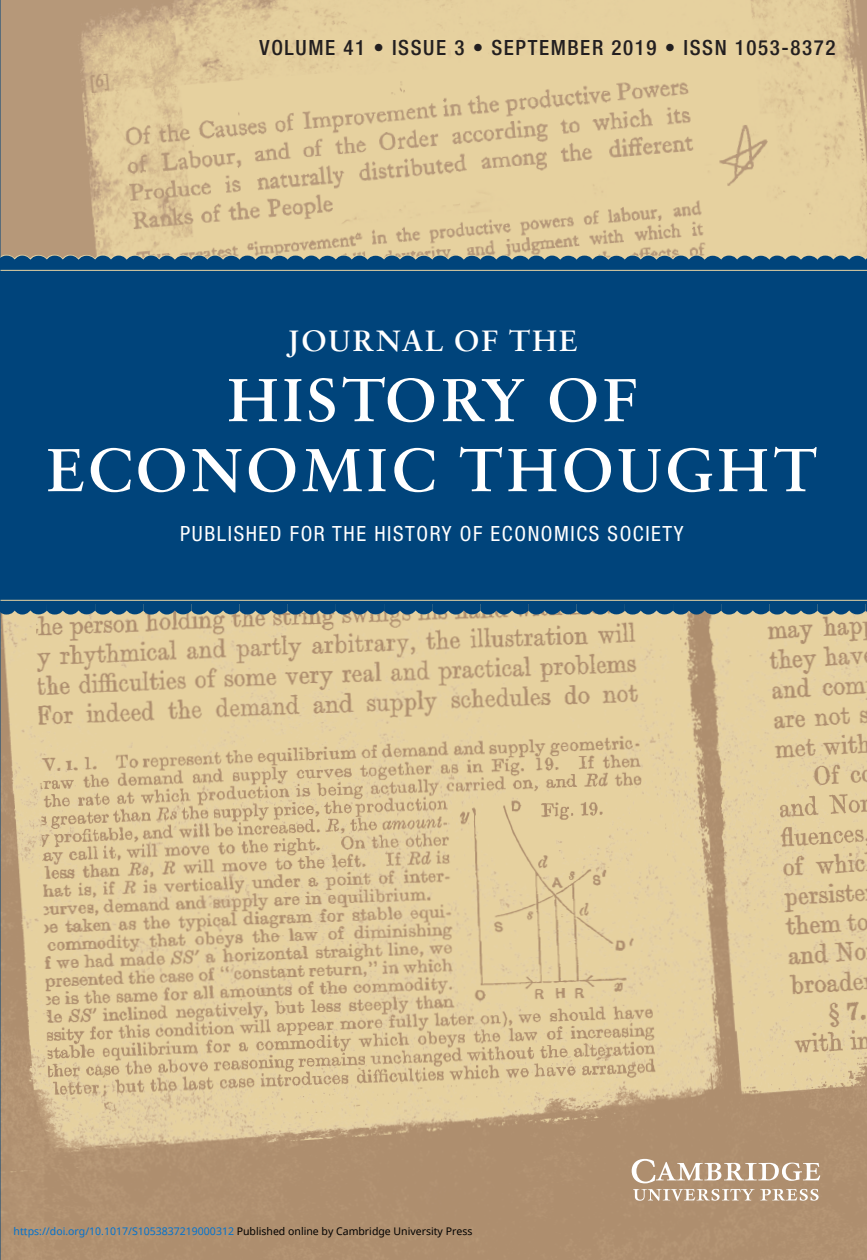
<style>
.page{position:relative;width:867px;height:1260px;background:#fff}
.page>*{position:absolute;margin:0;border:0;box-sizing:border-box;transform-origin:0 0}
.t1{font:600 64.75px/70px "Sabon";letter-spacing:.05em;color:#fff;text-align:center}
.t2{font:600 31.5px "Sabon";letter-spacing:.05em;color:#fff}
.t3{font:500 condensed 21px "Helvetica Neue";letter-spacing:.075em;color:#231f20}
.t4{font:condensed 21px "Helvetica Neue";letter-spacing:.075em;color:#fff}
.t5{font:10.5px "Noto Sans";color:#0172cf}
.s1{color:#000}
</style>
<div class="page">
<img style="left:0;top:615px;width:866px;height:645px">
<svg style="left:631px;top:1159px;width:189px;height:24px"></svg>
<svg style="left:633px;top:1189px;width:121px;height:12px"></svg>
<svg style="left:760px;top:1189px;width:58px;height:12px"></svg>
<svg style="left:0;top:0;width:866px;height:615px;background:#d1be95"></svg>
<div style="left:0;top:260px;width:866px;height:344px;background:#00447b"></div>
<hr style="left:0;top:270px;width:866px;height:1px;background:#e9d4a2">
<hr style="left:0;top:600px;width:866px;height:1px;background:#e9d4a2">
<p class="t3" style="left:259px;top:40px;width:577px">VOLUME 41 • ISSUE 3 • SEPTEMBER 2019 • ISSN 1053-8372</p>
<p class="t2" style="left:286px;top:329px;width:292px">JOURNAL OF THE</p>
<p class="t1" style="left:46px;top:370px;width:772px">HISTORY OF<br>ECONOMIC THOUGHT</p>
<p class="t4" style="left:180px;top:526px;width:504px">PUBLISHED FOR THE HISTORY OF ECONOMICS SOCIETY</p>
<p class="t5" style="left:14px;top:1224px;width:460px">https://doi.org/10.1017/S1053837219000312 <span class="s1">Published online by Cambridge University Press</span></p>
</div>
